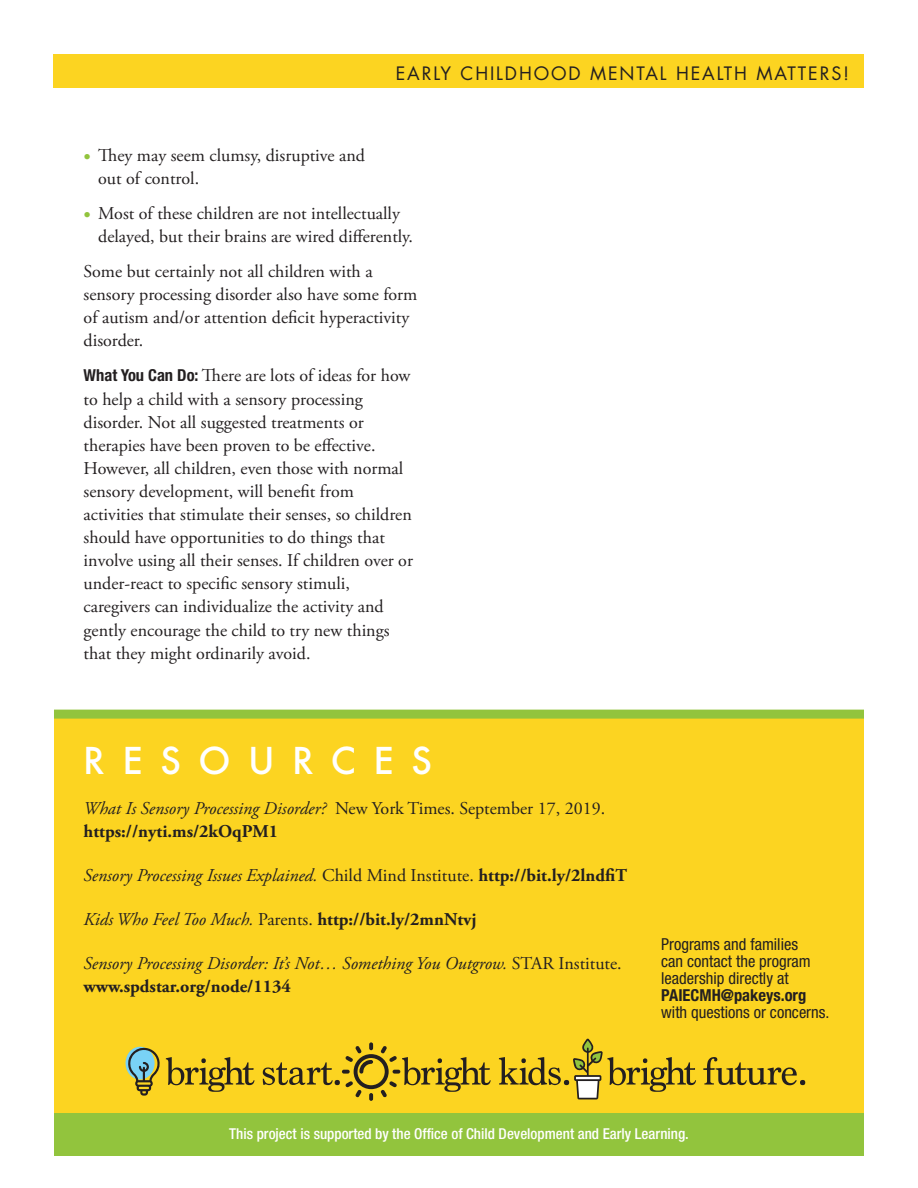
<style>
.page{position:relative;width:918px;height:1188px;background:#fff}
.page>*{position:absolute;margin:0;border:0;box-sizing:border-box;transform-origin:0 0}
.t1{font:500 36px "Futura";letter-spacing:.485em;color:#fff}
.t2{font:18px/23.1px "Adobe Garamond Pro";color:#231f20}
.t3{font:italic 18px/23.1px "Adobe Garamond Pro";color:#231f20}
.t4{font:700 18px "Adobe Garamond Pro";color:#231f20}
.t5{font:18px "Futura";letter-spacing:.105em;color:#231f20}
.t6{font:condensed 16.5px/16.8px "Helvetica Neue";color:#231f20}
.t7{font:500 condensed 15px "Helvetica Neue";color:#fff}
.s1{font-family:"Helvetica Neue";font-weight:700;font-stretch:condensed;font-size:15px;color:#92c43d}
.s2{font-family:"Helvetica Neue";font-weight:700;font-stretch:condensed;font-size:16.5px}
.s3{font-style:normal}
.s4{font-weight:700;font-style:normal}
.s5{font-weight:400;font-style:italic}
.s6{font-weight:400}
.s7{font-weight:700}
</style>
<div class="page">
<div style="left:54px;top:715px;width:810px;height:419px;background:#fcd421"></div>
<div style="left:54px;top:54px;width:810px;height:34px;background:#fcd421"></div>
<div style="left:54px;top:1113px;width:810px;height:42px;background:#92c43d"></div>
<div style="left:54px;top:710px;width:810px;height:9px;background:#92c43d"></div>
<div style="left:126px;top:1047px;width:29px;height:32px;background:#79d2f6;border-radius:50%"></div>
<svg style="left:166px;top:1057px;width:89px;height:35px"></svg>
<svg style="left:703px;top:1057px;width:102px;height:28px"></svg>
<svg style="left:128px;top:1047px;width:32px;height:49px"></svg>
<svg style="left:263px;top:1042px;width:228px;height:59px"></svg>
<svg style="left:499px;top:1038px;width:197px;height:62px"></svg>
<p class="t5" style="left:396px;top:65px;width:455px">EARLY CHILDHOOD MENTAL HEALTH MATTERS!</p>
<p class="t2" style="left:98px;top:145px;width:268px;text-indent:-15px"><span class="s1">•</span> They may seem clumsy, disruptive and out of control.</p>
<p class="t2" style="left:98px;top:203px;width:316px;text-indent:-15px"><span class="s1">•</span> Most of these children are not intellectually delayed, but their brains are wired differently.</p>
<p class="t2" style="left:84px;top:261px;width:335px">Some but certainly not all children with a sensory processing disorder also have some form of autism and/or attention deficit hyperactivity disorder.</p>
<p class="t2" style="left:84px;top:366px;width:331px"><span class="s2">What You Can Do:</span> There are lots of ideas for how to help a child with a sensory processing disorder. Not all suggested treatments or therapies have been proven to be effective.<br>However, all children, even those with normal sensory development, will benefit from activities that stimulate their senses, so children should have opportunities to do things that involve using all their senses. If children over or under-react to specific sensory stimuli, caregivers can individualize the activity and gently encourage the child to try new things that they might ordinarily avoid.</p>
<p class="t1" style="left:83px;top:740px;width:351px">RESOURCES</p>
<p class="t3" style="left:84px;top:798px;width:523px">What Is Sensory Processing Disorder? <span class="s3">New York Times. September 17, 2019. </span><span class="s4">https://nyti.ms/2kOqPM1</span></p>
<p class="t3" style="left:84px;top:865px;width:545px">Sensory Processing Issues Explained. <span class="s3">Child Mind Institute.</span> <span class="s4">http://bit.ly/2lndfiT</span></p>
<p class="t4" style="left:84px;top:912px;width:394px"><span class="s5">Kids Who Feel Too Much.</span> <span class="s6">Parents.</span> http://bit.ly/2mnNtvj</p>
<p class="t3" style="left:84px;top:953px;width:540px">Sensory Processing Disorder: It’s Not… Something You Outgrow. <span class="s3">STAR Institute. </span><span class="s4">www.spdstar.org/node/1134</span></p>
<p class="t6" style="left:661px;top:937px;width:170px">Programs and families<br>can contact the program leadership directly at<br><span class="s7">PAIECMH@pakeys.org </span>with questions or concerns.</p>
<p class="t7" style="left:229px;top:1128px;width:461px">This project is supported by the Office of Child Development and Early Learning.</p>
</div>
